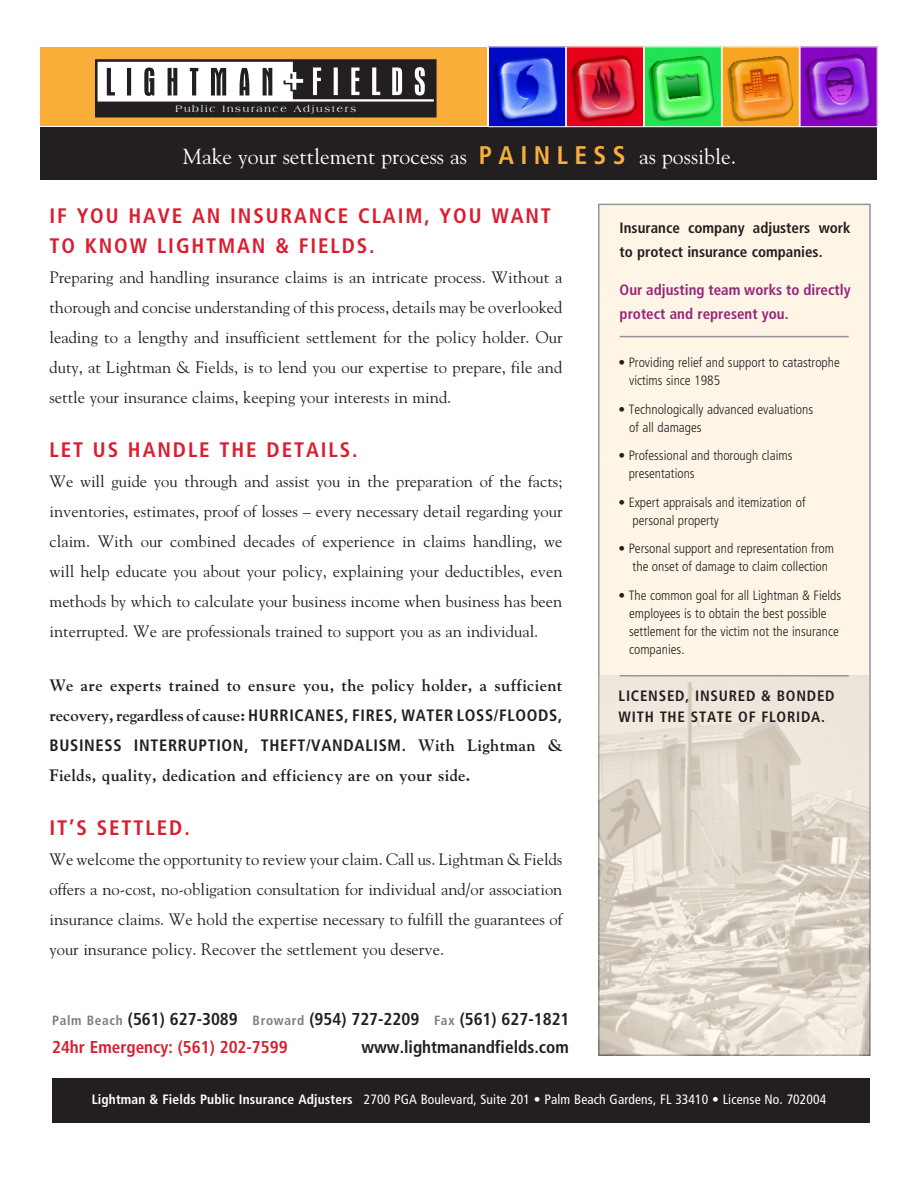
<style>
.page{position:relative;width:918px;height:1188px;background:#fff}
.page>*{position:absolute;margin:0;border:0;box-sizing:border-box;transform-origin:0 0}
.t1{font:21.75px "Goudy";color:#fff}
.t2{font:700 condensed 21px/30px "Frutiger";letter-spacing:.09em;color:#da1e30}
.t3{font:700 condensed 17.25px/28px "Frutiger";color:#231f20}
.t4{font:16.5px/30px "Goudy";color:#231f20;text-align:justify}
.t5{font:700 16.5px/30px "Goudy";letter-spacing:.02em;color:#231f20}
.t6{font:700 condensed 16.5px "Frutiger";color:#231f20}
.t7{font:700 condensed 15px/24px "Frutiger";letter-spacing:.05em;color:#231f20}
.t8{font:700 condensed 15px/24px "Frutiger";color:#952676}
.t9{font:300 condensed 13.5px/18px "Frutiger";color:#231f20}
.t10{font:condensed 13.5px "Frutiger";letter-spacing:.01em;color:#fff}
.t11{font:9.9px "Americana";letter-spacing:.18em;color:#fff}
.s1{font-family:"Frutiger";font-weight:700;font-stretch:condensed;font-size:25.5px;color:#f9ae3a}
.s2{font-family:"Frutiger";font-stretch:condensed}
.s3{font-size:13.35px;color:#837c75}
.s4{color:#da1e30}
.s5{font-weight:700}
</style>
<div class="page">
<div style="left:40px;top:47px;width:447px;height:79px;background:#f9ae3a"></div>
<svg style="left:95px;top:59px;width:342px;height:59px;background:#777373"></svg>
<div style="left:40px;top:127px;width:838px;height:53px;background:#231f20"></div>
<img style="left:646px;top:48px;width:74px;height:77px">
<div style="left:644px;top:46px;width:78px;height:81px;border:1px solid #fff"></div>
<img style="left:568px;top:48px;width:74px;height:77px">
<div style="left:566px;top:46px;width:78px;height:81px;border:1px solid #fff"></div>
<svg style="left:724px;top:48px;width:74px;height:77px;background:#ea9321"></svg>
<div style="left:722px;top:46px;width:78px;height:81px;border:1px solid #fff"></div>
<img style="left:802px;top:48px;width:74px;height:77px">
<svg style="left:490px;top:48px;width:74px;height:77px;background:#3144d7"></svg>
<div style="left:488px;top:46px;width:78px;height:81px;border:1px solid #fff"></div>
<div style="left:598px;top:204px;width:273px;height:852px;background:#fef5e6;border:2px solid #939598"></div>
<hr style="left:620px;top:336px;width:229px;height:1px;background:#939598">
<img style="left:599px;top:675px;width:270px;height:381px">
<hr style="left:620px;top:675px;width:229px;height:1px;background:#939598">
<div style="left:52px;top:1078px;width:818px;height:46px;background:#231f20"></div>
<p class="t11" style="left:175px;top:103px;width:182px">Public Insurance Adjusters</p>
<h1 class="t1" style="left:183px;top:143px;width:555px">Make your settlement process as <span class="s1">p a i n l e s s</span> as possible.</h1>
<p class="t2" style="left:50px;top:201px;width:503px">If you have an insurance claim, You want to know Lightman &amp; Fields.</p>
<p class="t4" style="left:50px;top:262px;width:515px">Preparing and handling insurance claims is an intricate process. Without a thorough and concise understanding of this process, details may be overlooked leading to a lengthy and insufficient settlement for the policy holder. Our duty, at Lightman &amp; Fields, is to lend you our expertise to prepare, file and settle your insurance claims, keeping your interests in mind.</p>
<p class="t2" style="left:50px;top:435px;width:12px">LET</p>
<p class="t2" style="left:93px;top:435px;width:50px">US HANDLE</p>
<p class="t2" style="left:220px;top:435px;width:13px">THE</p>
<p class="t2" style="left:267px;top:435px;width:13px">DETAILS</p>
<p class="t2" style="left:352px;top:435px;width:7px">.</p>
<p class="t4" style="left:50px;top:466px;width:515px">We will guide you through and assist you in the preparation of the facts; inventories, estimates, proof of losses – every necessary detail regarding your claim. With our combined decades of experience in claims handling, we will help educate you about your policy, explaining your deductibles, even methods by which to calculate your business income when business has been interrupted. We are professionals trained to support you as an individual.</p>
<p class="t5" style="left:50px;top:670px;width:514px">We are experts trained to ensure you, the policy holder, a sufficient recovery, regardless of cause: <span class="s2">HURRICANES</span></p>
<p class="t7" style="left:620px;top:216px;width:233px">Insurance company adjusters work to protect insurance companies.</p>
<p class="t8" style="left:620px;top:278px;width:233px">Our adjusting team works to directly protect and represent you.</p>
<p class="t9" style="left:629px;top:354px;width:212px;text-indent:-11px">• Providing relief and support to catastrophe victims since 1985</p>
<p class="t9" style="left:629px;top:400px;width:186px;text-indent:-11px">• Technologically advanced evaluations of all damages</p>
<p class="t9" style="left:629px;top:447px;width:165px;text-indent:-10px">• Professional and thorough claims presentations</p>
<p class="t9" style="left:633px;top:493px;width:174px;text-indent:-14px">• Expert appraisals and itemization of personal property</p>
<p class="t9" style="left:633px;top:540px;width:203px;text-indent:-14px">• Personal support and representation from the onset of damage to claim collection</p>
<p class="t9" style="left:629px;top:586px;width:214px;text-indent:-11px">• The common goal for all Lightman &amp; Fields employees is to obtain the best possible settlement for the victim not the insurance companies.</p>
<p class="t7" style="left:619px;top:686px;width:218px;line-height:21px">Licensed, insured &amp; bonded with the state of florida.</p>
<p class="t6" style="left:344px;top:705px;width:17px">, FIRES</p>
<p class="t6" style="left:393px;top:705px;width:20px">, WATER</p>
<p class="t6" style="left:457px;top:705px;width:10px">LOSS</p>
<p class="t6" style="left:494px;top:705px;width:16px">/FLOODS</p>
<p class="t6" style="left:558px;top:705px;width:6px">,</p>
<p class="t5" style="left:49px;top:730px;width:514px;text-indent:352px"><span class="s2">.</span> With Lightman &amp;<br>Fields, quality, dedication and efficiency are on your side.</p>
<p class="t2" style="left:50px;top:813px;width:61px">IT’SSETTLED</p>
<p class="t2" style="left:184px;top:813px;width:7px">.</p>
<p class="t4" style="left:50px;top:844px;width:515px">We welcome the opportunity to review your claim. Call us. Lightman &amp; Fields offers a no-cost, no-obligation consultation for individual and/or association insurance claims. We hold the expertise necessary to fulfill the guarantees of your insurance policy. Recover the settlement you deserve.</p>
<p class="t6" style="left:49px;top:735px;width:20px">BUSINESS</p>
<p class="t6" style="left:134px;top:735px;width:10px">INTERRUPTION</p>
<p class="t6" style="left:244px;top:735px;width:27px">, THEFT</p>
<p class="t6" style="left:306px;top:735px;width:17px">/VANDALISM</p>
<p class="t3" style="left:52px;top:1005px;width:519px"><span class="s3">Palm Beach</span> (561) 627-3089 <span class="s3">Broward</span> (954) 727-2209 <span class="s3">Fax</span> (561) 627-1821<br><span class="s4">24hr Emergency: (561) 202-7599</span></p>
<p class="t3" style="left:361px;top:1034px;width:209px">www.lightmanandfields.com</p>
<p class="t10" style="left:92px;top:1091px;width:736px"><span class="s5">Lightman &amp; Fields Public Insurance Adjusters</span> 2700 PGA Boulevard, Suite 201 • Palm Beach Gardens, FL 33410 • License No. 702004</p>
</div>
